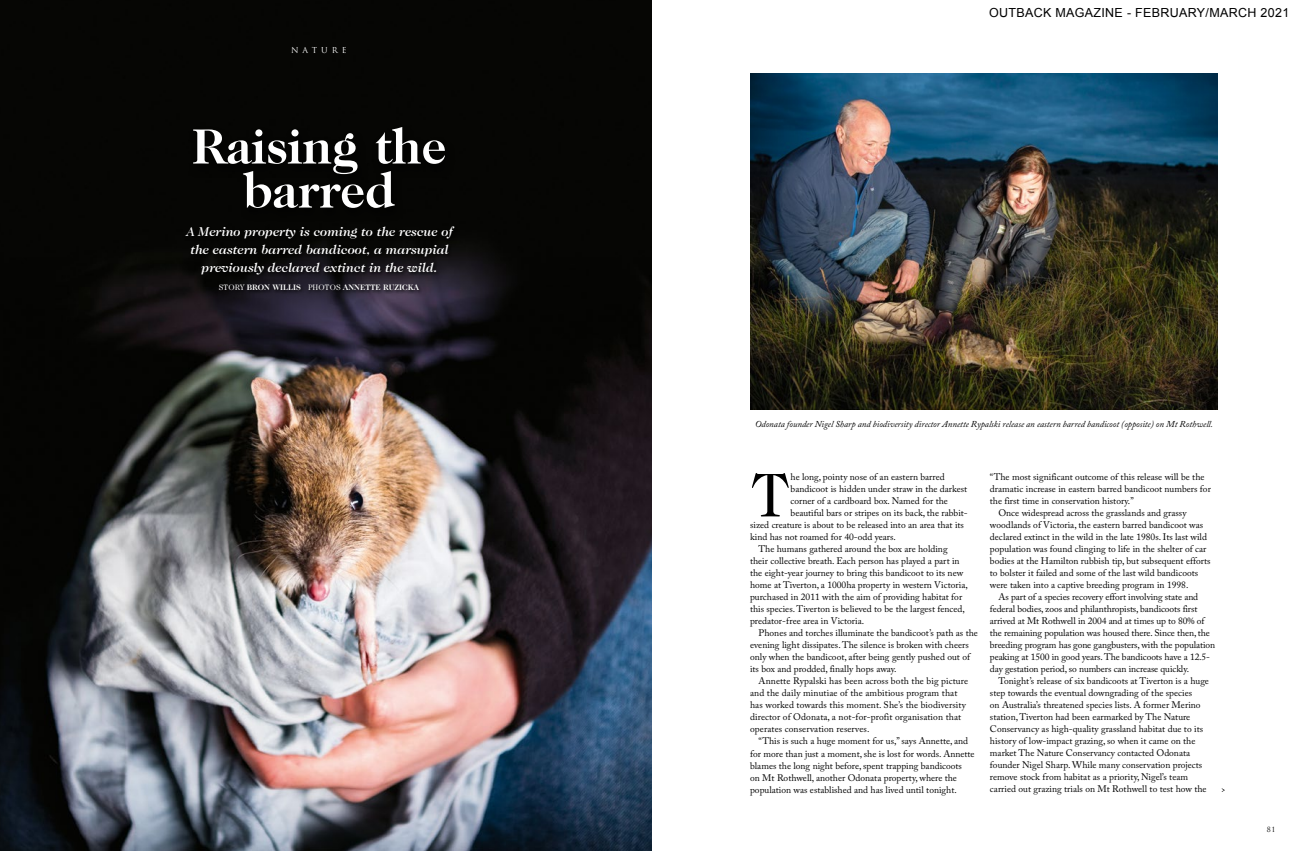
<style>
.page{position:relative;width:1304px;height:851px;background:#fff}
.page>*{position:absolute;margin:0;border:0;box-sizing:border-box;transform-origin:0 0}
.t1{font:62.4px "Caslon 224 Std";color:#000}
.t2{font:700 50px/44px "Caslon 224 Std";color:#fff;text-align:center}
.t3{font:italic 500 13px/18px "Caslon 224 Std";color:#fff;text-align:center}
.t4{font:12.5px "Arial";letter-spacing:.025em;color:#000}
.t5{font:9.5px "Adobe Caslon Pro";color:#000}
.t6{font:italic 9px "Adobe Caslon Pro";color:#000}
.t7{font:700 8px "Caslon 224 Std";color:#fff}
.t8{font:8px "Trajan Pro";letter-spacing:.5em;color:#fff}
.t9{font:7px "Trajan Pro";color:#000}
.s1{font-weight:400}
</style>
<div class="page">
<img style="left:0;top:0;width:652px;height:850px">
<div style="left:188px;top:124px;width:269px;height:98px;background:#000"></div>
<div style="left:184px;top:225px;width:275px;height:69px;background:#000;opacity:.9"></div>
<img style="left:750px;top:74px;width:468px;height:335px">
<p class="t8" style="left:291px;top:45px;width:57px">NATURE</p>
<h2 class="t2" style="left:191px;top:124px;width:257px">Raising the barred</h2>
<h3 class="t3" style="left:186px;top:222px;width:268px">A Merino property is coming to the rescue of the eastern barred bandicoot, a marsupial previously declared extinct in the wild.</h3>
<p class="t7" style="left:219px;top:283px;width:202px"><span class="s1">STORY</span> BRON WILLIS <span class="s1">PHOTOS</span> ANNETTE RUZICKA</p>
<h3 class="t4" style="left:989px;top:5px;width:302px">OUTBACK MAGAZINE - FEBRUARY/MARCH 2021</h3>
<p class="t6" style="left:755px;top:418px;width:460px">Odonata founder Nigel Sharp and biodiversity director Annette Rypalski release an eastern barred bandicoot (opposite) on Mt Rothwell.</p>
<h1 class="t1" style="left:750px;top:459px;width:42px">T</h1>
<p class="t5" style="left:791px;top:471px;width:156px">he long, pointy nose of an eastern barred</p>
<p class="t5" style="left:791px;top:483px;width:178px">bandicoot is hidden under straw in the darkest</p>
<p class="t5" style="left:791px;top:495px;width:159px">corner of a cardboard box. Named for the</p>
<p class="t5" style="left:791px;top:507px;width:179px">beautiful bars or stripes on its back, the rabbit-</p>
<p class="t5" style="left:750px;top:519px;width:215px">sized creature is about to be released into an area that its</p>
<p class="t5" style="left:750px;top:531px;width:147px">kind has not roamed for 40-odd years.</p>
<p class="t5" style="left:759px;top:543px;width:191px">The humans gathered around the box are holding</p>
<p class="t5" style="left:750px;top:555px;width:211px">their collective breath. Each person has played a part in</p>
<p class="t5" style="left:750px;top:567px;width:215px">the eight-year journey to bring this bandicoot to its new</p>
<p class="t5" style="left:750px;top:579px;width:219px">home at Tiverton, a 1000ha property in western Victoria,</p>
<p class="t5" style="left:750px;top:591px;width:214px">purchased in 2011 with the aim of providing habitat for</p>
<p class="t5" style="left:750px;top:603px;width:216px">this species. Tiverton is believed to be the largest fenced,</p>
<p class="t5" style="left:750px;top:615px;width:116px">predator-free area in Victoria.</p>
<p class="t5" style="left:759px;top:627px;width:221px">Phones and torches illuminate the bandicoot’s path as the</p>
<p class="t5" style="left:750px;top:639px;width:220px">evening light dissipates. The silence is broken with cheers</p>
<p class="t5" style="left:750px;top:651px;width:221px">only when the bandicoot, after being gently pushed out of</p>
<p class="t5" style="left:750px;top:663px;width:148px">its box and prodded, finally hops away.</p>
<p class="t5" style="left:759px;top:675px;width:211px">Annette Rypalski has been across both the big picture</p>
<p class="t5" style="left:750px;top:687px;width:209px">and the daily minutiae of the ambitious program that</p>
<p class="t5" style="left:750px;top:699px;width:217px">has worked towards this moment. She’s the biodiversity</p>
<p class="t5" style="left:750px;top:711px;width:213px">director of Odonata, a not-for-profit organisation that</p>
<p class="t5" style="left:750px;top:723px;width:121px">operates conservation reserves.</p>
<p class="t5" style="left:759px;top:735px;width:211px">“This is such a huge moment for us,” says Annette, and</p>
<p class="t5" style="left:750px;top:747px;width:226px">for more than just a moment, she is lost for words. Annette</p>
<p class="t5" style="left:750px;top:759px;width:213px">blames the long night before, spent trapping bandicoots</p>
<p class="t5" style="left:750px;top:771px;width:208px">on Mt Rothwell, another Odonata property, where the</p>
<p class="t5" style="left:750px;top:783px;width:208px">population was established and has lived until tonight.</p>
<p class="t5" style="left:990px;top:471px;width:216px">“The most significant outcome of this release will be the</p>
<p class="t5" style="left:990px;top:483px;width:222px">dramatic increase in eastern barred bandicoot numbers for</p>
<p class="t5" style="left:990px;top:495px;width:145px">the first time in conservation history.”</p>
<p class="t5" style="left:998px;top:507px;width:190px">Once widespread across the grasslands and grassy</p>
<p class="t5" style="left:990px;top:519px;width:215px">woodlands of Victoria, the eastern barred bandicoot was</p>
<p class="t5" style="left:990px;top:531px;width:219px">declared extinct in the wild in the late 1980s. Its last wild</p>
<p class="t5" style="left:990px;top:543px;width:218px">population was found clinging to life in the shelter of car</p>
<p class="t5" style="left:990px;top:555px;width:222px">bodies at the Hamilton rubbish tip, but subsequent efforts</p>
<p class="t5" style="left:990px;top:567px;width:210px">to bolster it failed and some of the last wild bandicoots</p>
<p class="t5" style="left:990px;top:579px;width:200px">were taken into a captive breeding program in 1998.</p>
<p class="t5" style="left:998px;top:591px;width:201px">As part of a species recovery effort involving state and</p>
<p class="t5" style="left:990px;top:603px;width:209px">federal bodies, zoos and philanthropists, bandicoots first</p>
<p class="t5" style="left:990px;top:615px;width:216px">arrived at Mt Rothwell in 2004 and at times up to 80% of</p>
<p class="t5" style="left:990px;top:627px;width:222px">the remaining population was housed there. Since then, the</p>
<p class="t5" style="left:990px;top:639px;width:227px">breeding program has gone gangbusters, with the population</p>
<p class="t5" style="left:990px;top:651px;width:222px">peaking at 1500 in good years. The bandicoots have a 12.5-</p>
<p class="t5" style="left:990px;top:663px;width:201px">day gestation period, so numbers can increase quickly.</p>
<p class="t5" style="left:998px;top:675px;width:212px">Tonight’s release of six bandicoots at Tiverton is a huge</p>
<p class="t5" style="left:990px;top:687px;width:204px">step towards the eventual downgrading of the species</p>
<p class="t5" style="left:990px;top:699px;width:212px">on Australia’s threatened species lists. A former Merino</p>
<p class="t5" style="left:990px;top:711px;width:202px">station, Tiverton had been earmarked by The Nature</p>
<p class="t5" style="left:990px;top:723px;width:215px">Conservancy as high-quality grassland habitat due to its</p>
<p class="t5" style="left:990px;top:735px;width:207px">history of low-impact grazing, so when it came on the</p>
<p class="t5" style="left:990px;top:747px;width:202px">market The Nature Conservancy contacted Odonata</p>
<p class="t5" style="left:990px;top:759px;width:214px">founder Nigel Sharp. While many conservation projects</p>
<p class="t5" style="left:990px;top:771px;width:200px">remove stock from habitat as a priority, Nigel’s team</p>
<p class="t5" style="left:990px;top:783px;width:218px">carried out grazing trials on Mt Rothwell to test how the</p>
<p class="t9" style="left:1267px;top:825px;width:10px">81</p>
</div>
